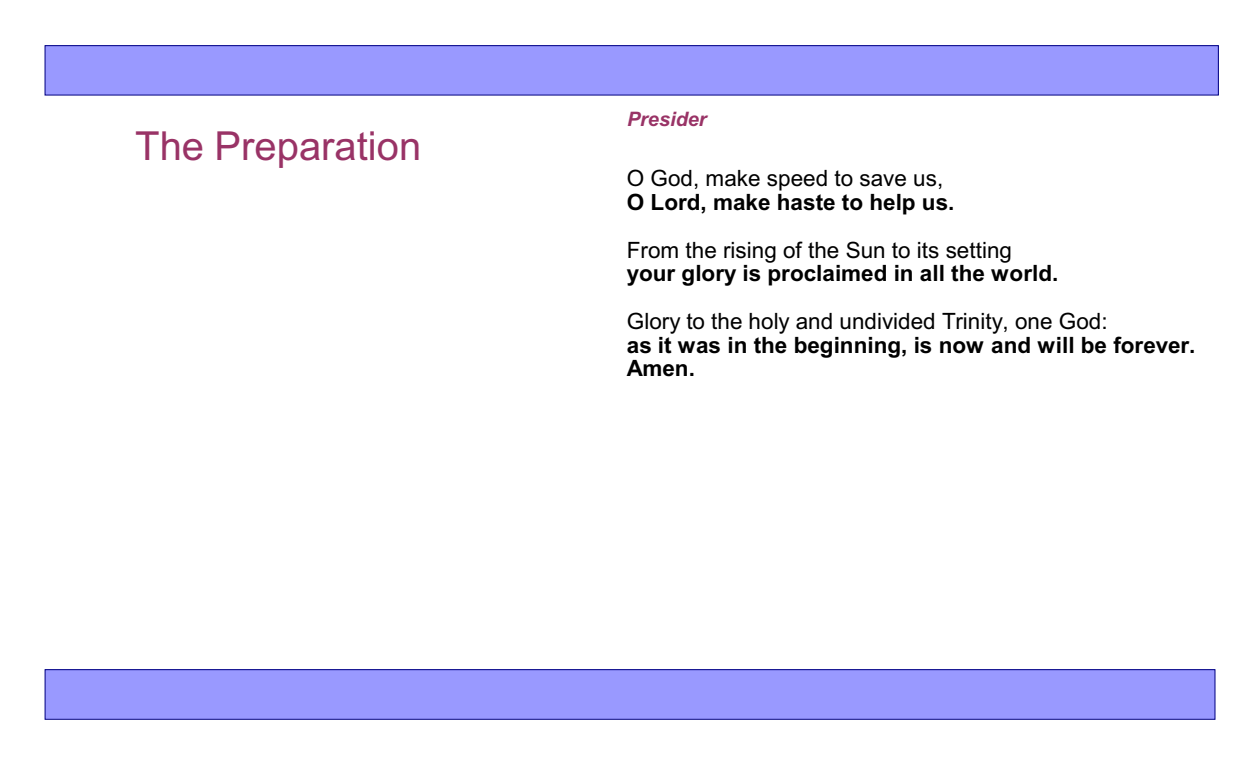
<style>
.page{position:relative;width:1260px;height:765px;background:#fff}
.page>*{position:absolute;margin:0;border:0;box-sizing:border-box;transform-origin:0 0}
.t1{font:40px "Arial";color:#936}
.t2{font:700 22.5px/23.8px "Arial";color:#000}
.t3{font:22.5px "Arial";color:#000}
.t4{font:italic 700 20px "Arial";color:#936}
</style>
<div class="page">
<div style="left:45px;top:670px;width:1170px;height:49px;background:#99f"></div>
<div style="left:45px;top:46px;width:1173px;height:49px;background:#99f"></div>
<h1 class="t1" style="left:135px;top:131px;width:287px">The Preparation</h1>
<p class="t4" style="left:627px;top:112px;width:81px">Presider</p>
<p class="t3" style="left:627px;top:170px;width:318px">O God, make speed to save us,</p>
<p class="t2" style="left:627px;top:192px;width:329px">O Lord, make haste to help us.</p>
<p class="t3" style="left:627px;top:241px;width:387px">From the rising of the Sun to its setting</p>
<p class="t2" style="left:627px;top:264px;width:433px">your glory is proclaimed in all the world.</p>
<p class="t3" style="left:627px;top:312px;width:482px">Glory to the holy and undivided Trinity, one God:</p>
<p class="t2" style="left:627px;top:335px;width:570px">as it was in the beginning, is now and will be forever.<br>Amen.</p>
</div>
